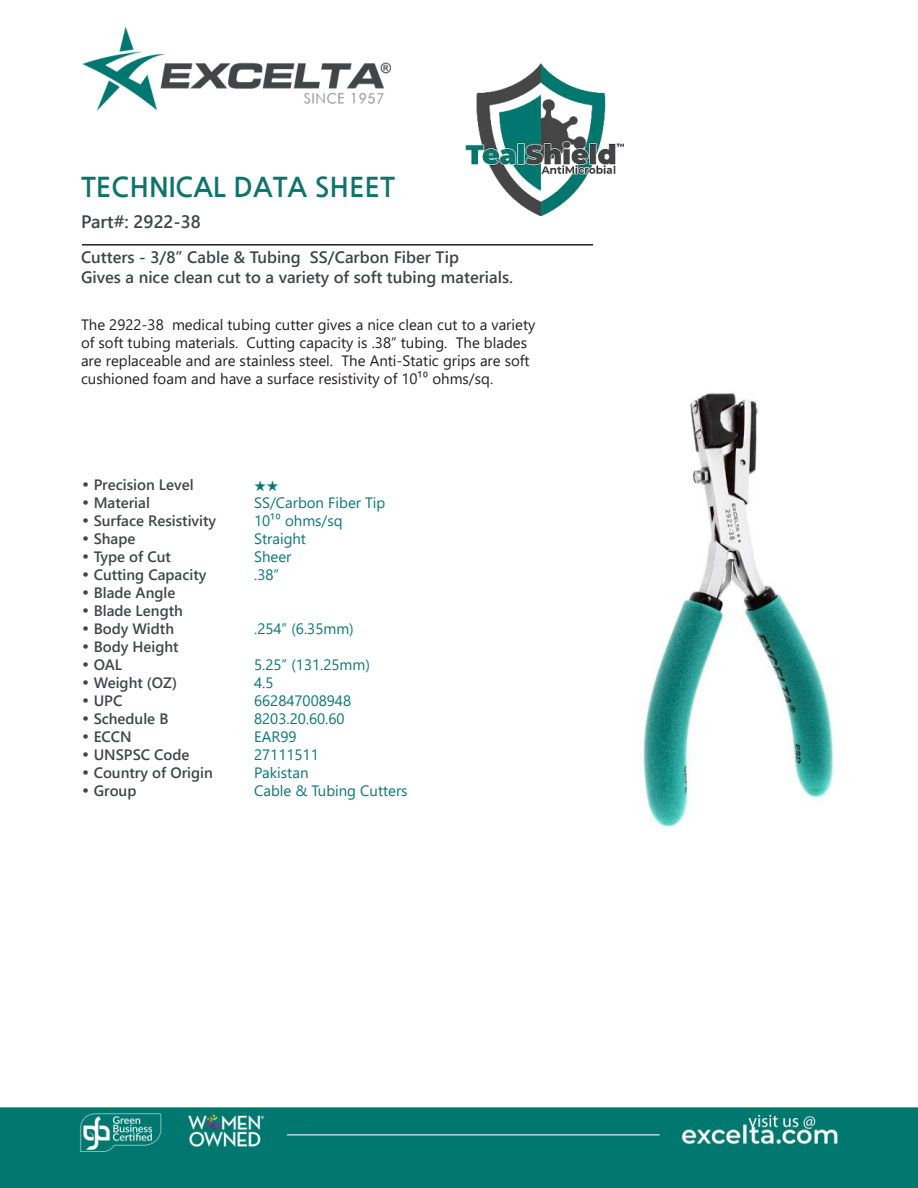
<style>
.page{position:relative;width:918px;height:1188px;background:#fff}
.page>*{position:absolute;margin:0;border:0;box-sizing:border-box;transform-origin:0 0}
.t1{font:700 27px "Nanum Gothic";color:#0d746d}
.t2{font:700 18px "Yu Gothic UI";color:#424546}
.t3{font:700 16.5px/19.8px "Yu Gothic UI";color:#424546}
.t4{font:15px/18px "Yu Gothic UI";color:#221f1f}
.t5{font:700 15px "Yu Gothic UI";color:#424546}
.t6{font:15px "Yu Gothic UI";color:#087875}
.s1{font-family:"Century Gothic";font-weight:400}
</style>
<div class="page">
<img style="left:0;top:26px;width:918px;height:1162px">
<img style="left:558px;top:333px;width:333px;height:529px">
<hr style="left:82px;top:244px;width:511px;height:2px;background:#221f1f">
<img style="left:465px;top:64px;width:159px;height:151px">
<svg style="left:255px;top:481px;width:23px;height:11px"></svg>
<h1 class="t1" style="left:81px;top:171px;width:315px">TECHNICAL DATA SHEET</h1>
<p class="t2" style="left:81px;top:215px;width:121px">Part#: 2922-38</p>
<p class="t3" style="left:81px;top:249px;width:434px">Cutters - 3/8” Cable &amp; Tubing SS/Carbon Fiber Tip<br>Gives a nice clean cut to a variety of soft tubing materials.</p>
<p class="t4" style="left:81px;top:313px;width:456px">The 2922-38 medical tubing cutter gives a nice clean cut to a variety of soft tubing materials. Cutting capacity is .38” tubing. The blades are replaceable and are stainless steel. The Anti-Static grips are soft cushioned foam and have a surface resistivity of 10¹⁰ ohms/sq.</p>
<p class="t5" style="left:81px;top:479px;width:114px"><span class="s1">•</span> Precision Level</p>
<p class="t5" style="left:81px;top:497px;width:70px"><span class="s1">•</span> Material</p>
<p class="t6" style="left:254px;top:497px;width:133px">SS/Carbon Fiber Tip</p>
<p class="t5" style="left:81px;top:515px;width:137px"><span class="s1">•</span> Surface Resistivity</p>
<p class="t6" style="left:254px;top:507px;width:90px">10¹⁰ ohms/sq</p>
<p class="t5" style="left:81px;top:533px;width:56px"><span class="s1">•</span> Shape</p>
<p class="t6" style="left:254px;top:525px;width:53px">Straight</p>
<p class="t5" style="left:81px;top:551px;width:92px"><span class="s1">•</span> Type of Cut</p>
<p class="t6" style="left:254px;top:543px;width:39px">Sheer</p>
<p class="t5" style="left:81px;top:569px;width:127px"><span class="s1">•</span> Cutting Capacity</p>
<p class="t6" style="left:254px;top:569px;width:27px">.38”</p>
<p class="t5" style="left:81px;top:587px;width:96px"><span class="s1">•</span> Blade Angle</p>
<p class="t5" style="left:81px;top:605px;width:103px"><span class="s1">•</span> Blade Length</p>
<p class="t5" style="left:81px;top:623px;width:95px"><span class="s1">•</span> Body Width</p>
<p class="t6" style="left:254px;top:615px;width:101px">.254” (6.35mm)</p>
<p class="t5" style="left:81px;top:641px;width:99px"><span class="s1">•</span> Body Height</p>
<p class="t5" style="left:81px;top:659px;width:43px"><span class="s1">•</span> OAL</p>
<p class="t6" style="left:254px;top:651px;width:117px">5.25” (131.25mm)</p>
<p class="t5" style="left:81px;top:677px;width:98px"><span class="s1">•</span> Weight (OZ)</p>
<p class="t6" style="left:254px;top:677px;width:21px">4.5</p>
<p class="t5" style="left:81px;top:695px;width:43px"><span class="s1">•</span> UPC</p>
<p class="t6" style="left:254px;top:695px;width:99px">662847008948</p>
<p class="t5" style="left:81px;top:713px;width:89px"><span class="s1">•</span> Schedule B</p>
<p class="t6" style="left:254px;top:713px;width:92px">8203.20.60.60</p>
<p class="t5" style="left:81px;top:731px;width:52px"><span class="s1">•</span> ECCN</p>
<p class="t6" style="left:254px;top:731px;width:44px">EAR99</p>
<p class="t5" style="left:81px;top:749px;width:110px"><span class="s1">•</span> UNSPSC Code</p>
<p class="t6" style="left:254px;top:749px;width:66px">27111511</p>
<p class="t5" style="left:81px;top:767px;width:133px"><span class="s1">•</span> Country of Origin</p>
<p class="t6" style="left:254px;top:759px;width:56px">Pakistan</p>
<p class="t5" style="left:81px;top:785px;width:57px"><span class="s1">•</span> Group</p>
<p class="t6" style="left:254px;top:777px;width:155px">Cable &amp; Tubing Cutters</p>
</div>
